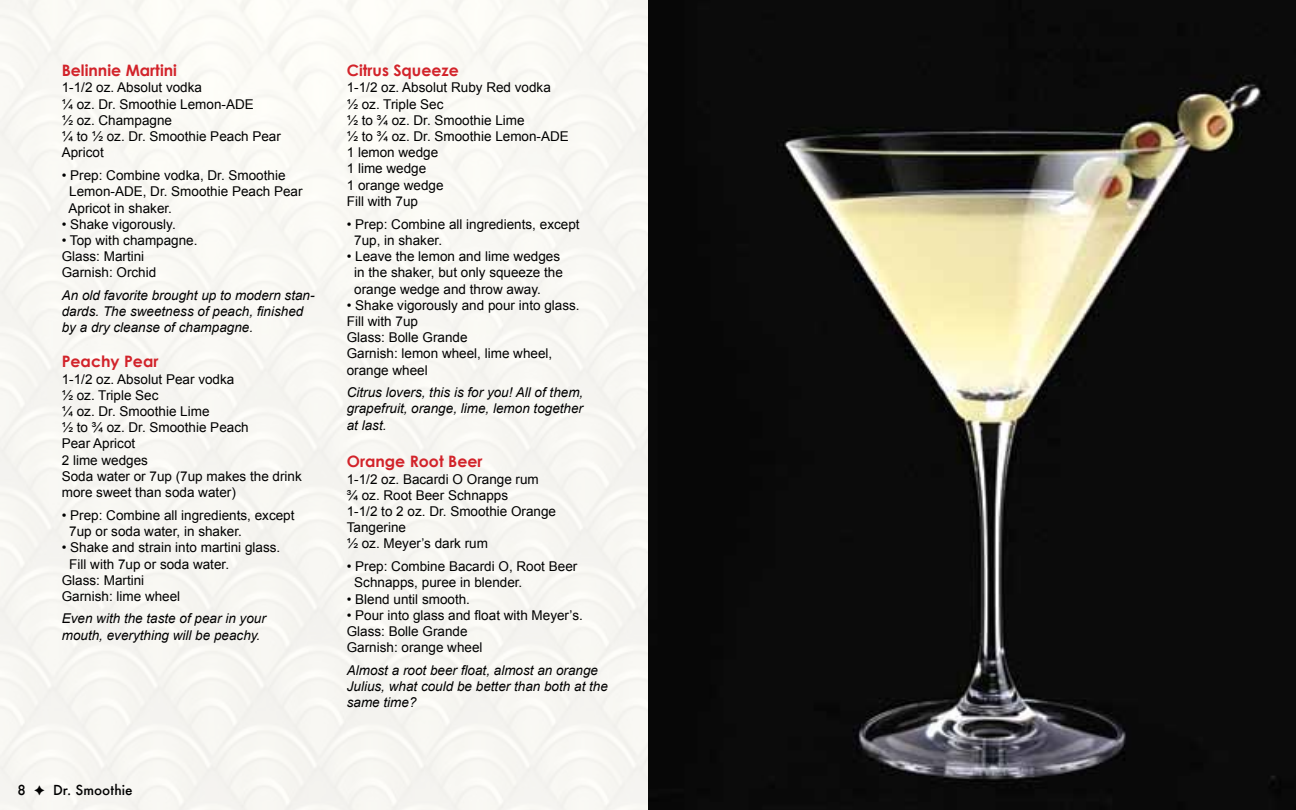
<style>
.page{position:relative;width:1296px;height:810px;background:#fff}
.page>*{position:absolute;margin:0;border:0;box-sizing:border-box;transform-origin:0 0}
.t1{font:700 15.75px "Century Gothic";color:#d2232a}
.t2{font:13.5px/16.2px "Arial";color:#000}
.t3{font:italic 13.5px/16.2px "Arial";color:#000}
.t4{font:500 13.5px "Futura";color:#000}
</style>
<div class="page">
<img style="left:0;top:0;width:1296px;height:810px">
<svg style="left:35px;top:785px;width:9px;height:10px"></svg>
<p class="t1" style="left:62px;top:61px;width:117px">Belinnie Martini</p>
<p class="t2" style="left:62px;top:80px;width:221px">1-1/2 oz. Absolut vodka<br>¼ oz. Dr. Smoothie Lemon-ADE<br>½ oz. Champagne<br>¼ to ½ oz. Dr. Smoothie Peach Pear<br>Apricot</p>
<p class="t2" style="left:69px;top:168px;width:236px;text-indent:-7px">• Prep: Combine vodka, Dr. Smoothie<br>Lemon-ADE, Dr. Smoothie Peach Pear<br>Apricot in shaker.</p>
<p class="t2" style="left:62px;top:216px;width:116px">• Shake vigorously.</p>
<p class="t2" style="left:62px;top:232px;width:137px">• Top with champagne.<br>Glass: Martini<br>Garnish: Orchid</p>
<p class="t3" style="left:62px;top:287px;width:254px">An old favorite brought up to modern stan&shy;dards. The sweetness of peach, finished by a dry cleanse of champagne.</p>
<p class="t1" style="left:62px;top:352px;width:98px">Peachy Pear</p>
<p class="t2" style="left:62px;top:371px;width:242px">1-1/2 oz. Absolut Pear vodka<br>½ oz. Triple Sec<br>¼ oz. Dr. Smoothie Lime<br>½ to ¾ oz. Dr. Smoothie Peach<br>Pear Apricot<br>2 lime wedges<br>Soda water or 7up (7up makes the drink more sweet than soda water)</p>
<p class="t2" style="left:69px;top:507px;width:227px;text-indent:-8px">• Prep: Combine all ingredients, except<br>7up or soda water, in shaker.</p>
<p class="t2" style="left:62px;top:540px;width:220px">• Shake and strain into martini glass.</p>
<p class="t2" style="left:69px;top:556px;width:161px">Fill with 7up or soda water.</p>
<p class="t2" style="left:62px;top:572px;width:84px">Glass: Martini</p>
<p class="t2" style="left:62px;top:588px;width:120px">Garnish: lime wheel</p>
<p class="t3" style="left:62px;top:611px;width:206px">Even with the taste of pear in your mouth, everything will be peachy.</p>
<p class="t4" style="left:17px;top:781px;width:10px">8</p>
<p class="t4" style="left:53px;top:781px;width:81px">Dr. Smoothie</p>
<p class="t1" style="left:347px;top:61px;width:114px">Citrus Squeeze</p>
<p class="t2" style="left:347px;top:80px;width:224px">1-1/2 oz. Absolut Ruby Red vodka<br>½ oz. Triple Sec<br>½ to ¾ oz. Dr. Smoothie Lime<br>½ to ¾ oz. Dr. Smoothie Lemon-ADE<br>1 lemon wedge<br>1 lime wedge<br>1 orange wedge<br>Fill with 7up</p>
<p class="t2" style="left:354px;top:216px;width:227px;text-indent:-8px">• Prep: Combine all ingredients, except<br>7up, in shaker.</p>
<p class="t2" style="left:354px;top:249px;width:210px;text-indent:-8px">• Leave the lemon and lime wedges in the shaker, but only squeeze the orange wedge and throw away.</p>
<p class="t2" style="left:347px;top:297px;width:234px">• Shake vigorously and pour into glass.<br>Fill with 7up<br>Glass: Bolle Grande<br>Garnish: lemon wheel, lime wheel, orange wheel</p>
<p class="t3" style="left:347px;top:384px;width:238px;text-align:justify">Citrus lovers, this is for you! All of them, grapefruit, orange, lime, lemon together at last.</p>
<p class="t1" style="left:347px;top:452px;width:137px">Orange Root Beer</p>
<p class="t2" style="left:347px;top:471px;width:211px">1-1/2 oz. Bacardi O Orange rum<br>¾ oz. Root Beer Schnapps<br>1-1/2 to 2 oz. Dr. Smoothie Orange<br>Tangerine<br>½ oz. Meyer’s dark rum</p>
<p class="t2" style="left:354px;top:559px;width:225px;text-indent:-8px">• Prep: Combine Bacardi O, Root Beer<br>Schnapps, puree in blender.</p>
<p class="t2" style="left:347px;top:591px;width:125px">• Blend until smooth.</p>
<p class="t2" style="left:347px;top:607px;width:238px">• Pour into glass and float with Meyer’s.<br>Glass: Bolle Grande<br>Garnish: orange wheel</p>
<p class="t3" style="left:347px;top:662px;width:263px">Almost a root beer float, almost an orange<br>Julius, what could be better than both at the same time?</p>
</div>
